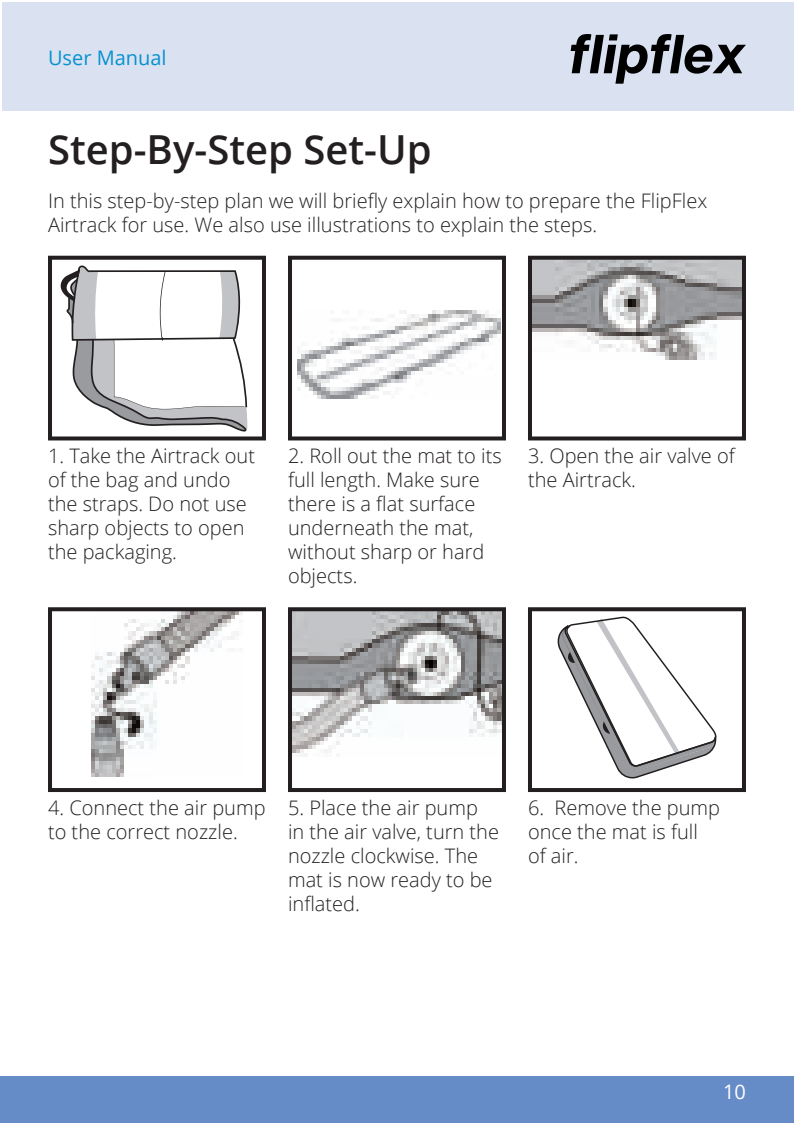
<style>
.page{position:relative;width:794px;height:1123px;background:#fff}
.page>*{position:absolute;margin:0;border:0;box-sizing:border-box;transform-origin:0 0}
.t1{font:600 40px "Open Sans";color:#231f20}
.t2{font:300 20px/24px "Open Sans";color:#231f20}
.t3{font:20px "Open Sans";color:#0691cf}
.t4{font:20px "Open Sans";color:#fff}
</style>
<div class="page">
<div style="left:2px;top:2px;width:792px;height:108px;background:#dae2f2"></div>
<svg style="left:570px;top:34px;width:176px;height:50px"></svg>
<div style="left:0;top:1076px;width:794px;height:47px;background:#668cc8"></div>
<svg style="left:61px;top:265px;width:186px;height:166px"></svg>
<div style="left:48px;top:256px;width:218px;height:184px;border:4px solid #231f20"></div>
<img style="left:297px;top:310px;width:203px;height:88px">
<div style="left:288px;top:256px;width:218px;height:184px;border:4px solid #231f20"></div>
<img style="left:533px;top:261px;width:208px;height:99px">
<div style="left:528px;top:256px;width:218px;height:184px;border:4px solid #231f20"></div>
<img style="left:91px;top:612px;width:152px;height:164px">
<div style="left:48px;top:607px;width:218px;height:185px;border:4px solid #231f20"></div>
<img style="left:293px;top:612px;width:208px;height:144px">
<div style="left:288px;top:607px;width:218px;height:185px;border:4px solid #231f20"></div>
<svg style="left:557px;top:616px;width:160px;height:163px"></svg>
<div style="left:528px;top:607px;width:218px;height:185px;border:4px solid #231f20"></div>
<p class="t3" style="left:48px;top:49px;width:120px">User Manual</p>
<h1 class="t1" style="left:48px;top:133px;width:385px">Step-By-Step Set-Up</h1>
<p class="t2" style="left:48px;top:188px;width:661px">In this step-by-step plan we will briefly explain how to prepare the FlipFlex<br>Airtrack for use. We also use illustrations to explain the steps.</p>
<p class="t2" style="left:48px;top:446px;width:208px">1. Take the Airtrack out of the bag and undo the straps. Do not use sharp objects to open the packaging.</p>
<p class="t2" style="left:288px;top:446px;width:215px">2. Roll out the mat to its full length. Make sure there is a flat surface underneath the mat, without sharp or hard objects.</p>
<p class="t2" style="left:528px;top:446px;width:208px">3. Open the air valve of the Airtrack.</p>
<p class="t2" style="left:48px;top:797px;width:219px">4. Connect the air pump to the correct nozzle.</p>
<p class="t2" style="left:288px;top:797px;width:213px">5. Place the air pump in the air valve, turn the nozzle clockwise. The mat is now ready to be inflated.</p>
<p class="t2" style="left:528px;top:797px;width:194px">6. Remove the pump once the mat is full of air.</p>
<p class="t4" style="left:723px;top:1083px;width:24px">10</p>
</div>
